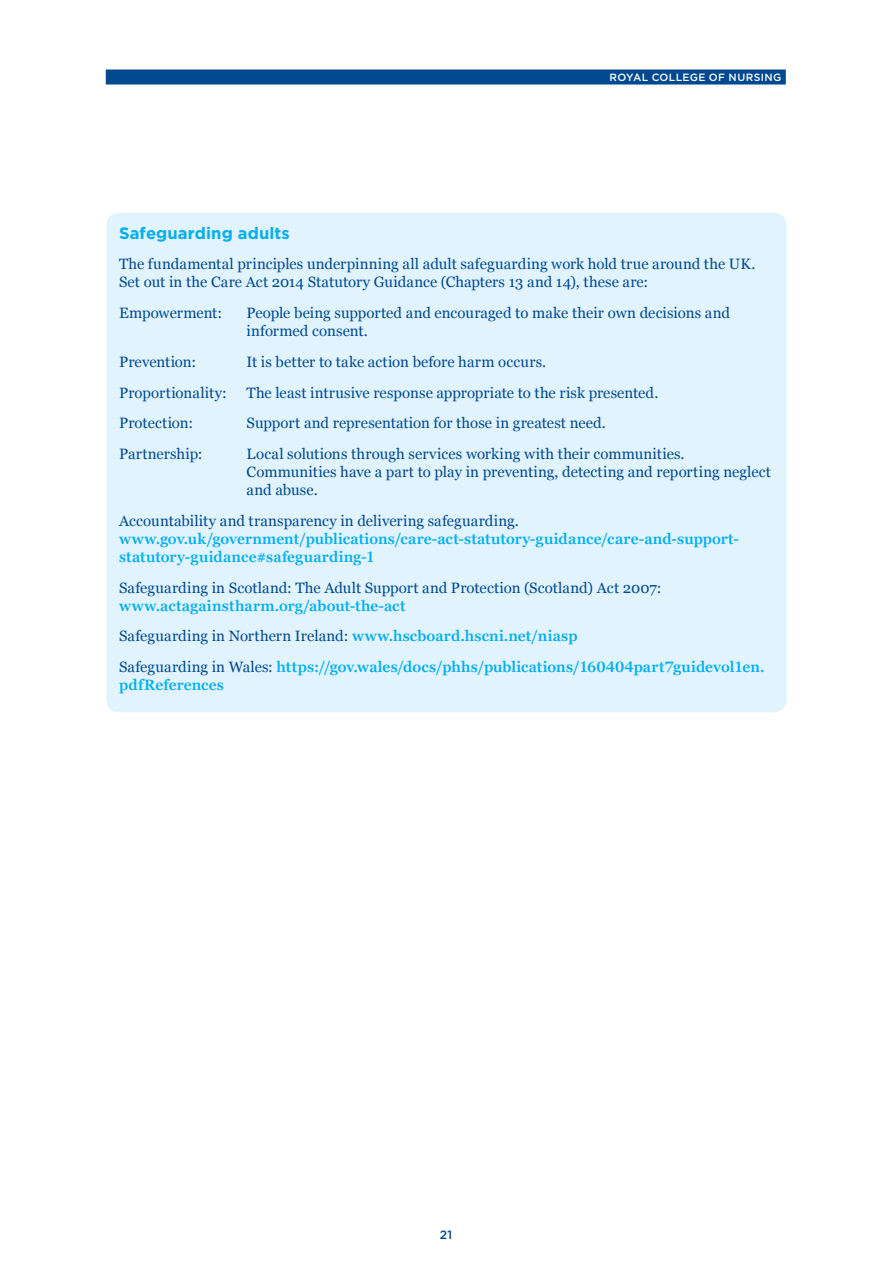
<style>
.page{position:relative;width:893px;height:1263px;background:#fff}
.page>*{position:absolute;margin:0;border:0;box-sizing:border-box;transform-origin:0 0}
.t1{font:700 16.5px "Gotham";letter-spacing:.01em;color:#00aeef}
.t2{font:15px/18px "Georgia";letter-spacing:.005em;color:#004990}
.t3{font:600 15px/18px "Georgia Pro";letter-spacing:.01em;color:#00aeef}
.t4{font:500 12px "Gotham";color:#004990}
.t5{font:500 10.5px "Gotham";letter-spacing:.035em;color:#fff}
.s1{font-family:"Georgia Pro";font-weight:600;color:#00aeef}
.s2{font-family:"Georgia";font-weight:400;color:#004990}
</style>
<div class="page">
<div style="left:106px;top:70px;width:680px;height:15px;background:#004990"></div>
<div style="left:106px;top:213px;width:681px;height:499px;background:#e1f4fd;border-radius:13px"></div>
<p class="t5" style="left:609px;top:70px;width:174px">ROYAL COLLEGE OF NURSING</p>
<p class="t1" style="left:119px;top:222px;width:172px">Safeguarding adults</p>
<p class="t2" style="left:119px;top:255px;width:638px">The fundamental principles underpinning all adult safeguarding work hold true around the UK.<br>Set out in the Care Act 2014 Statutory Guidance (Chapters 13 and 14), these are:</p>
<p class="t2" style="left:119px;top:303px;width:105px">Empowerment:</p>
<p class="t2" style="left:247px;top:303px;width:485px">People being supported and encouraged to make their own decisions and informed consent.</p>
<p class="t2" style="left:119px;top:352px;width:79px">Prevention:</p>
<p class="t2" style="left:247px;top:352px;width:301px">It is better to take action before harm occurs.</p>
<p class="t2" style="left:119px;top:383px;width:109px">Proportionality:</p>
<p class="t2" style="left:247px;top:383px;width:413px">The least intrusive response appropriate to the risk presented.</p>
<p class="t2" style="left:119px;top:414px;width:76px">Protection:</p>
<p class="t2" style="left:247px;top:414px;width:361px">Support and representation for those in greatest need.</p>
<p class="t2" style="left:119px;top:444px;width:85px">Partnership:</p>
<p class="t2" style="left:247px;top:444px;width:526px">Local solutions through services working with their communities.<br>Communities have a part to play in preventing, detecting and reporting neglect and abuse.</p>
<p class="t2" style="left:119px;top:511px;width:401px">Accountability and transparency in delivering safeguarding.</p>
<p class="t3" style="left:119px;top:530px;width:621px">www.gov.uk/government/publications/care-act-statutory-guidance/care-and-support&shy;statutory-guidance#safeguarding-1</p>
<p class="t2" style="left:119px;top:578px;width:544px">Safeguarding in Scotland: The Adult Support and Protection (Scotland) Act 2007:</p>
<p class="t3" style="left:119px;top:597px;width:288px">www.actagainstharm.org/about-the-act</p>
<p class="t2" style="left:119px;top:627px;width:460px">Safeguarding in Northern Ireland: <span class="s1">www.hscboard.hscni.net/niasp</span></p>
<p class="t3" style="left:119px;top:658px;width:647px"><span class="s2">Safeguarding in Wales:</span> https://gov.wales/docs/phhs/publications/160404part7guidevol1en. pdfReferences</p>
<p class="t4" style="left:440px;top:1227px;width:14px">21</p>
</div>
